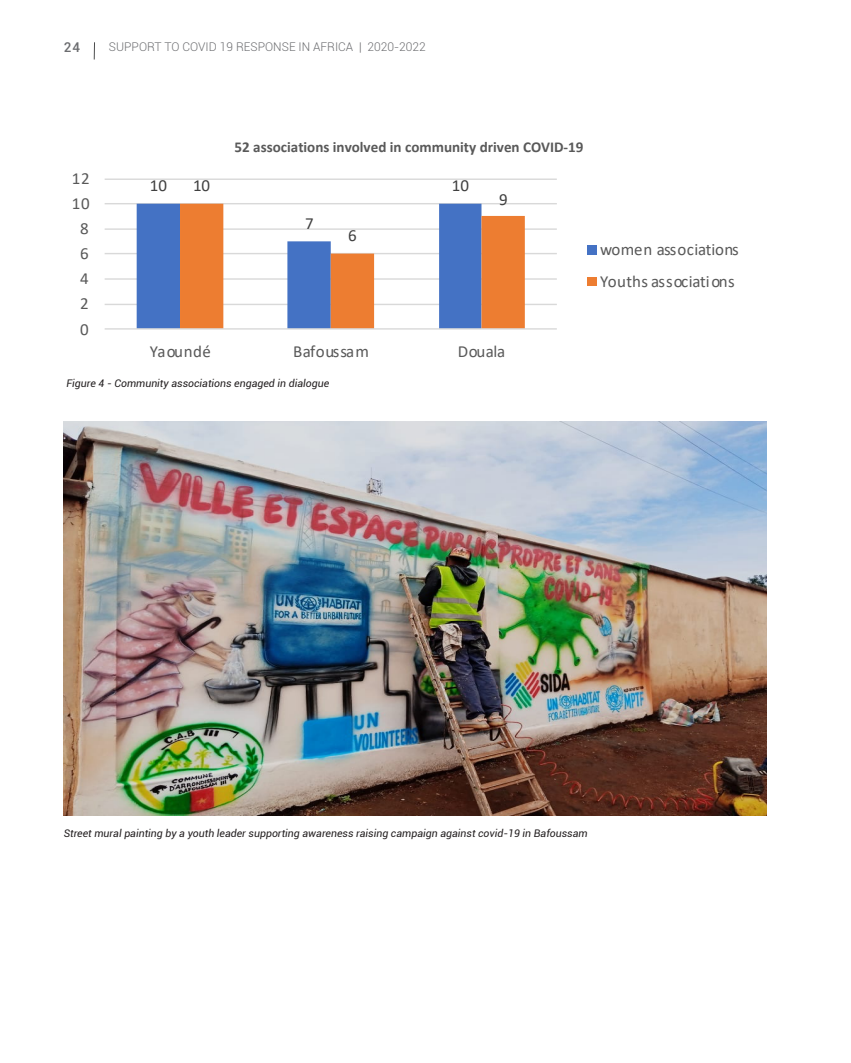
<style>
.page{position:relative;width:851px;height:1063px;background:#fff}
.page>*{position:absolute;margin:0;border:0;box-sizing:border-box;transform-origin:0 0}
.t1{font:16.95px/32px "Calibri";letter-spacing:.015em;color:#595959}
.t2{font:16.95px "Calibri";color:#404040}
.t3{font:700 15px "Calibri";color:#595959}
.t4{font:500 13.5px "Roboto";color:#6c6d70}
.t5{font:300 12px "Roboto";color:#6c6d70}
.Captions{font:italic 10.5px "Roboto";color:#231f20}
.Body_Text_01{font:italic 10.5px "Roboto";color:#231f20}
</style>
<div class="page">
<svg style="left:94px;top:42px;width:1px;height:18px"></svg>
<img style="left:64px;top:421px;width:702px;height:394px">
<svg style="left:104px;top:178px;width:493px;height:152px"></svg>
<p class="t4" style="left:64px;top:38px;width:18px">24</p>
<p class="t5" style="left:109px;top:39px;width:318px">SUPPORT TO COVID 19 RESPONSE IN AFRICA | 2020-2022</p>
<p class="t1" style="left:72px;top:162px;width:20px">12</p>
<p class="t1" style="left:72px;top:187px;width:20px">10</p>
<p class="t1" style="left:80px;top:212px;width:10px">8</p>
<p class="t1" style="left:80px;top:237px;width:10px">6</p>
<p class="t1" style="left:80px;top:262px;width:10px">4</p>
<p class="t1" style="left:80px;top:287px;width:10px">2</p>
<p class="t1" style="left:80px;top:313px;width:10px">0</p>
<p class="t2" style="left:150px;top:174px;width:19px">10</p>
<p class="t3" style="left:234px;top:136px;width:350px">52 associations involved in community driven COVID-19</p>
<p class="t2" style="left:193px;top:174px;width:19px">10</p>
<p class="t2" style="left:451px;top:174px;width:19px">10</p>
<p class="t2" style="left:348px;top:224px;width:10px">6</p>
<p class="t2" style="left:305px;top:212px;width:10px">7</p>
<p class="t2" style="left:499px;top:187px;width:10px">9</p>
<p class="t1" style="left:150px;top:335px;width:63px">Yaoundé</p>
<p class="t1" style="left:293px;top:335px;width:77px">Bafoussam</p>
<p class="t1" style="left:457px;top:335px;width:49px">Douala</p>
<p class="Body_Text_01" style="left:66px;top:376px;width:264px">Figure 4 - Community associations engaged in dialogue</p>
<p class="t1" style="left:600px;top:233px;width:140px">women associations<br>Youths associations</p>
<p class="Captions" style="left:64px;top:826px;width:525px">Street mural painting by a youth leader supporting awareness raising campaign against covid-19 in Bafoussam</p>
</div>
